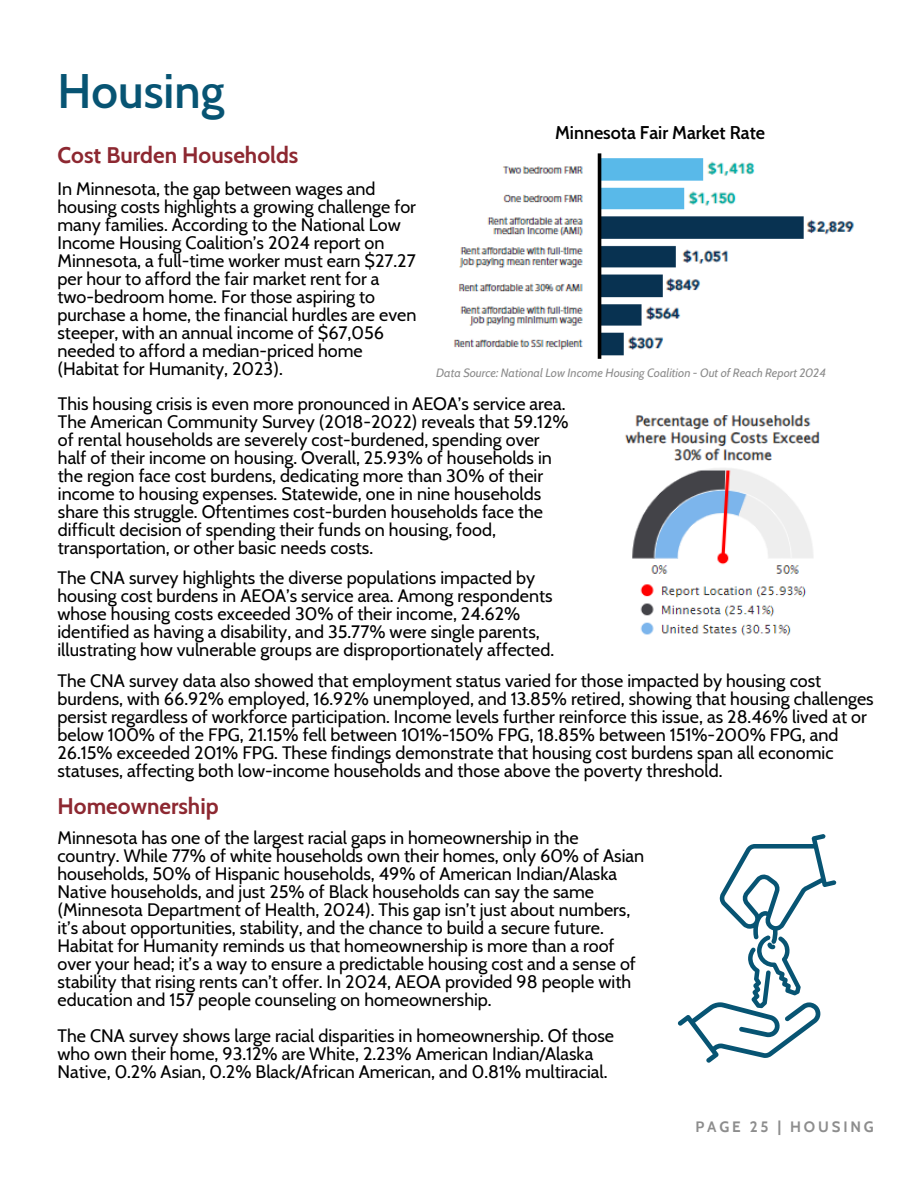
<style>
.page{position:relative;width:918px;height:1188px;background:#fff}
.page>*{position:absolute;margin:0;border:0;box-sizing:border-box;transform-origin:0 0}
.t1{font:600 47.25px "Cabin";color:#075473}
.t2{font:700 22.5px "Cabin";color:#8d2831}
.t3{font:18px/18px "Cabin";color:#000}
.t4{font:600 18px "Cabin";color:#000}
.t5{font:700 15px "Cabin";letter-spacing:.19em;color:#8d8d8d}
.t6{font:italic 12px "Cabin";color:#8d8d8d}
</style>
<div class="page">
<img style="left:453px;top:153px;width:402px;height:206px">
<img style="left:624px;top:415px;width:196px;height:221px">
<svg style="left:678px;top:834px;width:158px;height:228px"></svg>
<h1 class="t1" style="left:57px;top:63px;width:168px">Housing</h1>
<h4 class="t2" style="left:57px;top:141px;width:242px">Cost Burden Households</h4>
<h2 class="t3" style="left:57px;top:179px;width:361px">In Minnesota, the gap between wages and housing costs highlights a growing challenge for many families. According to the National Low Income Housing Coalition’s 2024 report on Minnesota, a full-time worker must earn $27.27 per hour to afford the fair market rent for a two-bedroom home. For those aspiring to purchase a home, the financial hurdles are even steeper, with an annual income of $67,056 needed to afford a median-priced home (Habitat for Humanity, 2023).</h2>
<h4 class="t4" style="left:555px;top:121px;width:212px">Minnesota Fair Market Rate</h4>
<h2 class="t6" style="left:436px;top:365px;width:391px">Data Source: National Low Income Housing Coalition - Out of Reach Report 2024</h2>
<h4 class="t3" style="left:58px;top:395px;width:512px">This housing crisis is even more pronounced in AEOA’s service area.<br>The American Community Survey (2018-2022) reveals that 59.12% of rental households are severely cost-burdened, spending over half of their income on housing. Overall, 25.93% of households in the region face cost burdens, dedicating more than 30% of their income to housing expenses. Statewide, one in nine households share this struggle. Oftentimes cost-burden households face the difficult decision of spending their funds on housing, food, transportation, or other basic needs costs.</h4>
<p class="t3" style="left:57px;top:568px;width:498px">The CNA survey highlights the diverse populations impacted by housing cost burdens in AEOA’s service area. Among respondents whose housing costs exceeded 30% of their income, 24.62% identified as having a disability, and 35.77% were single parents, illustrating how vulnerable groups are disproportionately affected.</p>
<h4 class="t3" style="left:57px;top:672px;width:818px">The CNA survey data also showed that employment status varied for those impacted by housing cost burdens, with 66.92% employed, 16.92% unemployed, and 13.85% retired, showing that housing challenges persist regardless of workforce participation. Income levels further reinforce this issue, as 28.46% lived at or below 100% of the FPG, 21.15% fell between 101%-150% FPG, 18.85% between 151%-200% FPG, and 26.15% exceeded 201% FPG. These findings demonstrate that housing cost burdens span all economic statuses, affecting both low-income households and those above the poverty threshold.</h4>
<p class="t2" style="left:57px;top:792px;width:163px">Homeownership</p>
<p class="t3" style="left:57px;top:829px;width:588px">Minnesota has one of the largest racial gaps in homeownership in the country. While 77% of white households own their homes, only 60% of Asian households, 50% of Hispanic households, 49% of American Indian/Alaska Native households, and just 25% of Black households can say the same (Minnesota Department of Health, 2024). This gap isn’t just about numbers, it’s about opportunities, stability, and the chance to build a secure future.<br>Habitat for Humanity reminds us that homeownership is more than a roof over your head; it’s a way to ensure a predictable housing cost and a sense of stability that rising rents can’t offer. In 2024, AEOA provided 98 people with education and 157 people counseling on homeownership.</p>
<h4 class="t3" style="left:57px;top:1027px;width:558px">The CNA survey shows large racial disparities in homeownership. Of those who own their home, 93.12% are White, 2.23% American Indian/Alaska<br>Native, 0.2% Asian, 0.2% Black/African American, and 0.81% multiracial.</h4>
<h3 class="t5" style="left:695px;top:1117px;width:180px">PAGE 25 | HOUSING</h3>
</div>
